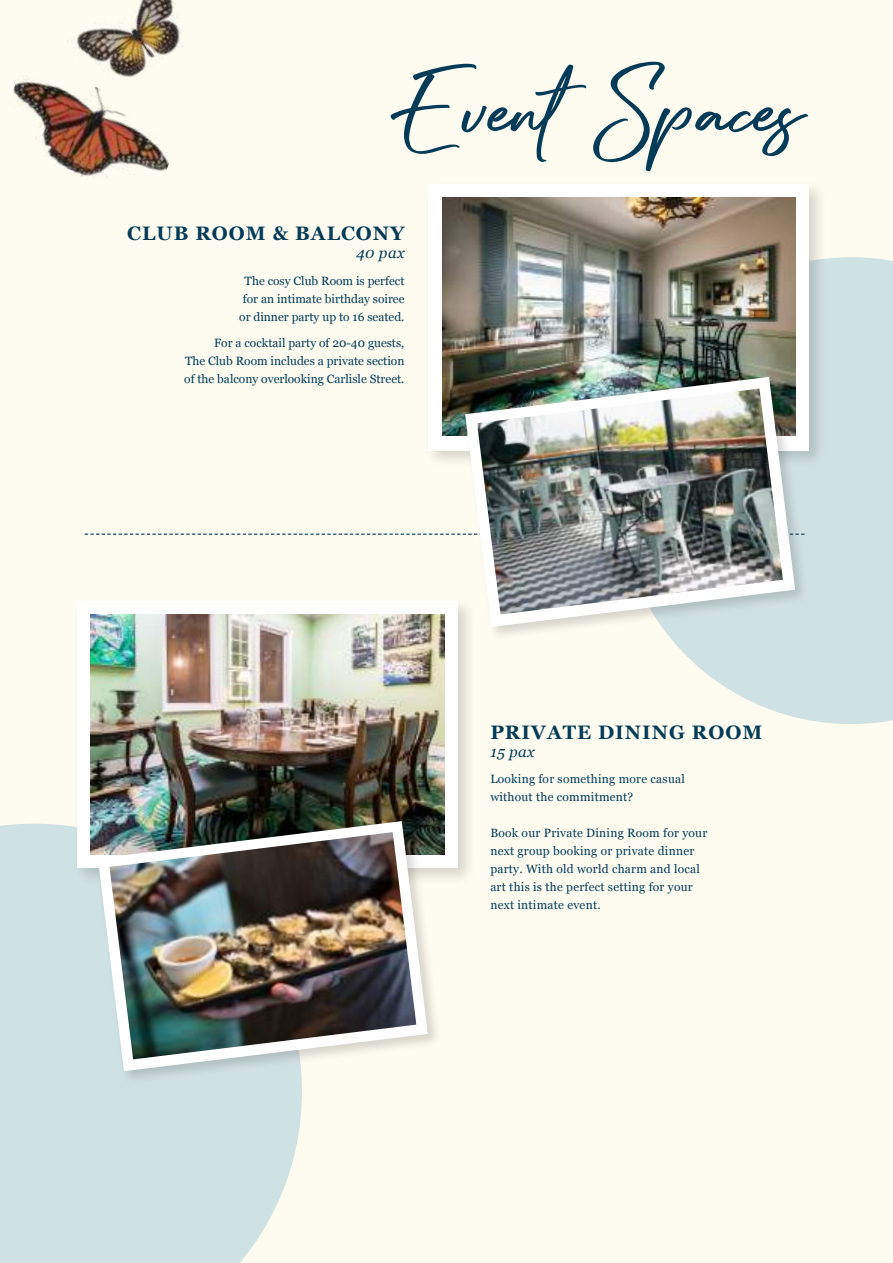
<style>
.page{position:relative;width:893px;height:1263px;background:#fefbf0}
.page>*{position:absolute;margin:0;border:0;box-sizing:border-box;transform-origin:0 0}
.t1{font:128.85px "Amabillis";color:#023b58}
.t2{font:700 19.5px "Georgia";letter-spacing:.05em;color:#023b58}
.t3{font:italic 15px "Georgia";letter-spacing:.025em;color:#023b58}
.t4{font:12px/18px "Georgia";letter-spacing:.02em;color:#023b58}
.t5{font:12px/18px "Georgia";color:#023b58;text-align:center}
</style>
<div class="page">
<svg style="left:673px;top:257px;width:220px;height:467px;background:#d4e3e4"></svg>
<div style="left:0;top:824px;width:302px;height:439px;background:#d0e1e3"></div>
<svg style="left:85px;top:534px;width:376px;height:1px"></svg>
<div style="left:424px;top:180px;width:403px;height:289px;background:#241f1f;opacity:.18"></div>
<div style="left:429px;top:184px;width:380px;height:266px;background:#fff"></div>
<img style="left:442px;top:197px;width:353px;height:239px">
<div style="left:73px;top:597px;width:403px;height:289px;background:#241f1f;opacity:.18"></div>
<div style="left:78px;top:601px;width:380px;height:266px;background:#fff"></div>
<img style="left:91px;top:615px;width:353px;height:240px">
<div style="left:462px;top:374px;width:347px;height:267px;background:#241f1f;opacity:.18"></div>
<img style="left:465px;top:377px;width:330px;height:250px">
<img style="left:477px;top:388px;width:306px;height:226px">
<div style="left:95px;top:818px;width:347px;height:267px;background:#241f1f;opacity:.18"></div>
<img style="left:98px;top:821px;width:330px;height:250px">
<img style="left:109px;top:832px;width:307px;height:227px">
<img style="left:13px;top:78px;width:156px;height:100px">
<img style="left:33px;top:0;width:150px;height:131px">
<h1 class="t1" style="left:400px;top:16px;width:406px">Event Spaces</h1>
<h2 class="t2" style="left:127px;top:219px;width:279px">CLUB ROOM &amp; BALCONY</h2>
<p class="t3" style="left:356px;top:242px;width:50px">40 pax</p>
<p class="t5" style="left:239px;top:271px;width:167px">The cosy Club Room is perfect for an intimate birthday soiree or dinner party up to 16 seated.</p>
<p class="t4" style="left:184px;top:334px;width:222px;text-align:justify;text-indent:30px">For a cocktail party of 20-40 guests, The Club Room includes a private section of the balcony overlooking Carlisle Street.</p>
<h2 class="t2" style="left:490px;top:717px;width:273px">PRIVATE DINING ROOM</h2>
<p class="t3" style="left:490px;top:741px;width:46px">15 pax</p>
<p class="t4" style="left:490px;top:770px;width:196px">Looking for something more casual without the commitment?</p>
<p class="t4" style="left:490px;top:824px;width:218px">Book our Private Dining Room for your next group booking or private dinner party. With old world charm and local art this is the perfect setting for your next intimate event.</p>
</div>
